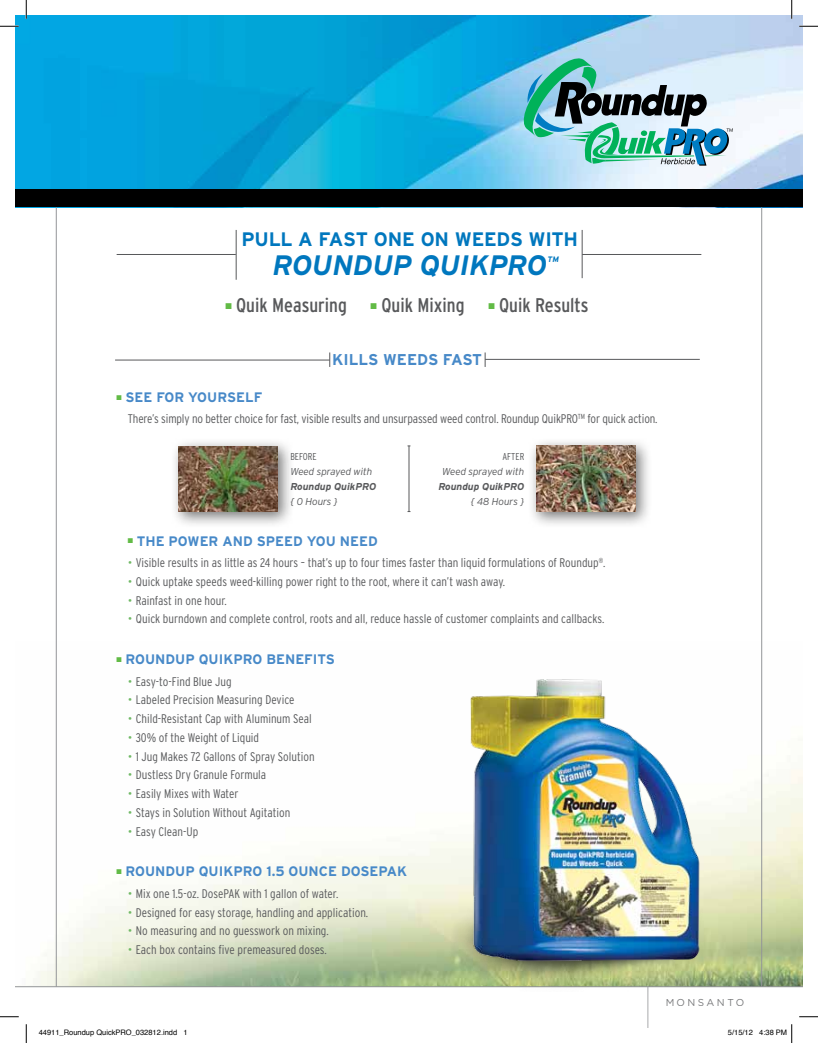
<style>
.page{position:relative;width:818px;height:1043px;background:#fff}
.page>*{position:absolute;margin:0;border:0;box-sizing:border-box;transform-origin:0 0}
.t1{font:italic 700 28.12px "Interstate";letter-spacing:-.01em;color:#0077be}
.t2{font:condensed 19.75px "Interstate";color:#58595b}
.t3{font:700 19.5px "Interstate";letter-spacing:-.015em;color:#0077be}
.t4{font:700 15.62px "Interstate";color:#4789c8}
.t5{font:700 13.75px "Interstate";color:#4789c8}
.t6{font:300 condensed 12.5px "Interstate";color:#58595b}
.t7{font:italic 300 10px "Interstate";letter-spacing:-.01em;color:#58595b}
.t8{font:italic 700 10px "Interstate";color:#58595b}
.t9{font:300 condensed 10px "Interstate";color:#58595b}
.t10{font:10px "Gotham";letter-spacing:.25em;color:#58595b}
.t11{font:italic 700 7.88px "Interstate";color:#0077be}
.t12{font:7.5px "Helvetica";color:#000}
.s1{font-stretch:normal;color:#70b965}
</style>
<div class="page">
<img style="left:31px;top:641px;width:771px;height:345px">
<img style="left:15px;top:15px;width:787px;height:175px">
<hr style="left:647px;top:986px;width:1px;height:42px;background:#939598">
<hr style="left:56px;top:207px;width:1px;height:779px;background:#939598">
<hr style="left:761px;top:207px;width:1px;height:779px;background:#939598">
<hr style="left:15px;top:986px;width:787px;height:1px;background:#939598">
<img style="left:397px;top:741px;width:305px;height:250px">
<img style="left:461px;top:672px;width:244px;height:294px">
<div style="left:15px;top:190px;width:787px;height:17px;background:#000"></div>
<svg style="left:523px;top:58px;width:209px;height:108px;background:#89b8bd"></svg>
<hr style="left:117px;top:254px;width:119px;height:1px;background:#58595b">
<hr style="left:236px;top:230px;width:1px;height:50px;background:#58595b">
<hr style="left:581px;top:230px;width:1px;height:48px;background:#58595b">
<hr style="left:582px;top:254px;width:119px;height:1px;background:#58595b">
<div style="left:170px;top:437px;width:124px;height:91px;background:#000;opacity:.53"></div>
<img style="left:178px;top:446px;width:100px;height:66px">
<div style="left:527px;top:437px;width:125px;height:91px;background:#000;opacity:.53"></div>
<img style="left:536px;top:445px;width:99px;height:67px">
<hr style="left:408px;top:446px;width:1px;height:65px;background:#58595b">
<hr style="left:115px;top:360px;width:215px;height:1px;background:#58595b">
<svg style="left:329px;top:352px;width:1px;height:15px"></svg>
<hr style="left:485px;top:359px;width:214px;height:1px;background:#58595b">
<svg style="left:485px;top:352px;width:1px;height:15px"></svg>
<svg style="left:0;top:25px;width:19px;height:2px"></svg>
<svg style="left:799px;top:25px;width:19px;height:2px"></svg>
<svg style="left:0;top:1016px;width:19px;height:1px"></svg>
<svg style="left:799px;top:1016px;width:19px;height:1px"></svg>
<svg style="left:25px;top:0;width:2px;height:19px"></svg>
<svg style="left:25px;top:1024px;width:2px;height:18px"></svg>
<svg style="left:790px;top:0;width:2px;height:19px"></svg>
<svg style="left:791px;top:1024px;width:1px;height:18px"></svg>
<h3 class="t3" style="left:241px;top:228px;width:338px">PULL A FAST ONE ON WEEDS WITH</h3>
<h1 class="t1" style="left:272px;top:250px;width:276px">ROUNDUP QUIKPRO</h1>
<p class="t11" style="left:547px;top:254px;width:13px">TM</p>
<h2 class="t2" style="left:225px;top:294px;width:123px"><sup>■</sup> Quik Measuring</h2>
<h2 class="t2" style="left:370px;top:294px;width:95px"><sup>■</sup> Quik Mixing</h2>
<h2 class="t2" style="left:488px;top:294px;width:102px"><sup>■</sup> Quik Results</h2>
<p class="t4" style="left:332px;top:350px;width:151px">KILLS WEEDS FAST</p>
<p class="t5" style="left:117px;top:389px;width:147px"><sup>■</sup> SEE FOR YOURSELF</p>
<p class="t6" style="left:128px;top:412px;width:531px">There’s simply no better choice for fast, visible results and unsurpassed weed control. Roundup QuikPRO<sup>TM</sup> for quick action.</p>
<p class="t9" style="left:290px;top:450px;width:28px">BEFORE</p>
<p class="t7" style="left:290px;top:465px;width:84px">Weed sprayed with</p>
<p class="t8" style="left:290px;top:480px;width:87px">Roundup QuikPRO</p>
<p class="t7" style="left:290px;top:495px;width:49px">{ 0 Hours }</p>
<p class="t9" style="left:502px;top:450px;width:23px">AFTER</p>
<p class="t7" style="left:442px;top:465px;width:84px">Weed sprayed with</p>
<p class="t8" style="left:438px;top:480px;width:87px">Roundup QuikPRO</p>
<p class="t7" style="left:470px;top:495px;width:55px">{ 48 Hours }</p>
<p class="t5" style="left:128px;top:533px;width:251px"><sup>■</sup> THE POWER AND SPEED YOU NEED</p>
<p class="t6" style="left:128px;top:555px;width:479px"><span class="s1">•</span> Visible results in as little as 24 hours – that’s up to four times faster than liquid formulations of Roundup<sup>®</sup>.</p>
<p class="t6" style="left:128px;top:574px;width:379px"><span class="s1">•</span> Quick uptake speeds weed-killing power right to the root, where it can’t wash away.</p>
<p class="t6" style="left:128px;top:593px;width:100px"><span class="s1">•</span> Rainfast in one hour.</p>
<p class="t6" style="left:128px;top:612px;width:478px"><span class="s1">•</span> Quick burndown and complete control, roots and all, reduce hassle of customer complaints and callbacks.</p>
<p class="t5" style="left:117px;top:651px;width:220px"><sup>■</sup> ROUNDUP QUIkPRO BENEFITS</p>
<p class="t6" style="left:128px;top:674px;width:105px"><span class="s1">•</span> Easy-to-Find Blue Jug</p>
<p class="t6" style="left:128px;top:693px;width:168px"><span class="s1">•</span> Labeled Precision Measuring Device</p>
<p class="t6" style="left:128px;top:711px;width:185px"><span class="s1">•</span> Child-Resistant Cap with Aluminum Seal</p>
<p class="t6" style="left:128px;top:730px;width:133px"><span class="s1">•</span> 30% of the Weight of Liquid</p>
<p class="t6" style="left:128px;top:749px;width:188px"><span class="s1">•</span> 1 Jug Makes 72 Gallons of Spray Solution</p>
<p class="t6" style="left:128px;top:768px;width:140px"><span class="s1">•</span> Dustless Dry Granule Formula</p>
<p class="t6" style="left:128px;top:786px;width:112px"><span class="s1">•</span> Easily Mixes with Water</p>
<p class="t6" style="left:128px;top:805px;width:164px"><span class="s1">•</span> Stays in Solution Without Agitation</p>
<p class="t6" style="left:128px;top:824px;width:72px"><span class="s1">•</span> Easy Clean-Up</p>
<p class="t5" style="left:117px;top:864px;width:290px"><sup>■</sup> ROUNDUP QUIKPRO 1.5 OUNCE DOSEPAK</p>
<p class="t6" style="left:128px;top:886px;width:212px"><span class="s1">•</span> Mix one 1.5-oz. DosePAK with 1 gallon of water.</p>
<p class="t6" style="left:128px;top:905px;width:242px"><span class="s1">•</span> Designed for easy storage, handling and application.</p>
<p class="t6" style="left:128px;top:923px;width:202px"><span class="s1">•</span> No measuring and no guesswork on mixing.</p>
<p class="t6" style="left:128px;top:942px;width:200px"><span class="s1">•</span> Each box contains five premeasured doses.</p>
<p class="t10" style="left:665px;top:996px;width:81px">MONSANTO</p>
<p class="t12" style="left:39px;top:1027px;width:150px">44911_Roundup QuickPRO_032812.indd 1</p>
<p class="t12" style="left:728px;top:1027px;width:61px">5/15/12 4:38 PM</p>
</div>
